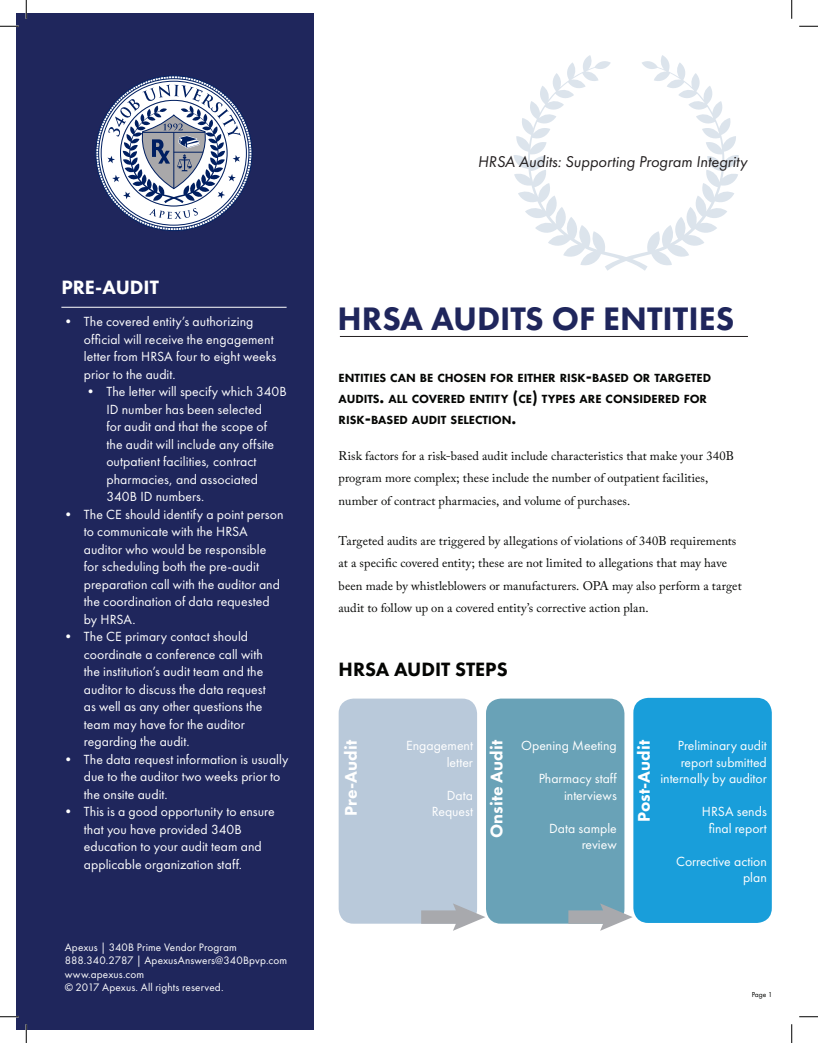
<style>
.page{position:relative;width:818px;height:1043px;background:#fff}
.page>*{position:absolute;margin:0;border:0;box-sizing:border-box;transform-origin:0 0}
.t1{font:800 33.75px "Futura PT";color:#1f265c}
.t2{font:800 20px "Futura PT";color:#040503}
.t3{font:800 20px "Futura PT";color:#fff}
.t4{font:800 17.5px "Futura PT";color:#fff}
.t5{font:italic 16.25px "Futura PT";color:#231f20}
.t6{font:13.75px/17.5px "Futura PT";letter-spacing:.005em;color:#fff}
.t7{font:12.5px/22.5px "Adobe Caslon Pro";letter-spacing:.005em;color:#040503}
.t8{font:800 12.25px/21px "Futura PT";color:#040503}
.t9{font:11.25px "Futura PT";letter-spacing:.01em;color:#fff}
.t10{font:7.5px "Futura PT";color:#040503}
.s1{font-size:17.5px}
</style>
<div class="page">
<svg style="left:513px;top:55px;width:225px;height:216px"></svg>
<div style="left:16px;top:13px;width:297px;height:1016px;background:#1f265c"></div>
<hr style="left:61px;top:307px;width:225px;height:1px;background:#fff">
<div style="left:338px;top:698px;width:139px;height:225px;background:#b9c9da;border-radius:15px"></div>
<div style="left:486px;top:698px;width:138px;height:225px;background:#69a2b7;border-radius:15px"></div>
<div style="left:633px;top:698px;width:138px;height:225px;background:#199eda;border-radius:15px"></div>
<hr style="left:340px;top:336px;width:408px;height:1px;background:#231f20">
<svg style="left:96px;top:76px;width:156px;height:154px"></svg>
<svg style="left:421px;top:903px;width:64px;height:27px"></svg>
<svg style="left:568px;top:903px;width:64px;height:27px"></svg>
<svg style="left:0;top:25px;width:19px;height:2px"></svg>
<svg style="left:799px;top:25px;width:19px;height:2px"></svg>
<svg style="left:0;top:1016px;width:19px;height:1px"></svg>
<svg style="left:799px;top:1016px;width:19px;height:1px"></svg>
<svg style="left:25px;top:0;width:2px;height:19px"></svg>
<svg style="left:25px;top:1024px;width:2px;height:18px"></svg>
<svg style="left:791px;top:0;width:1px;height:19px"></svg>
<svg style="left:791px;top:1024px;width:1px;height:18px"></svg>
<p class="t3" style="left:61px;top:274px;width:54px">PRE-AUDIT</p>
<p class="t6" style="left:84px;top:313px;width:194px;text-indent:-22px">• The covered entity’s authorizing official will receive the engagement letter from HRSA four to eight weeks prior to the audit.</p>
<p class="t6" style="left:106px;top:383px;width:182px;text-indent:-22px">• The letter will specify which 340B<br>ID number has been selected<br>for audit and that the scope of<br>the audit will include any offsite outpatient facilities, contract pharmacies, and associated<br>340B ID numbers.</p>
<p class="t6" style="left:61px;top:505px;width:224px">• The CE should identify a point person</p>
<p class="t6" style="left:84px;top:523px;width:198px">to communicate with the HRSA auditor who would be responsible for scheduling both the pre-audit preparation call with the auditor and the coordination of data requested by HRSA.</p>
<p class="t6" style="left:84px;top:628px;width:183px;text-indent:-22px">• The CE primary contact should coordinate a conference call with the institution’s audit team and the auditor to discuss the data request as well as any other questions the team may have for the auditor regarding the audit.</p>
<p class="t6" style="left:84px;top:750px;width:206px;text-indent:-22px">• The data request information is usually due to the auditor two weeks prior to the onsite audit.</p>
<p class="t6" style="left:84px;top:803px;width:192px;text-indent:-22px">• This is a good opportunity to ensure that you have provided 340B education to your audit team and applicable organization staff.</p>
<p class="t9" style="left:65px;top:940px;width:173px">Apexus | 340B Prime Vendor Program</p>
<p class="t9" style="left:65px;top:953px;width:224px">888.340.2787 | ApexusAnswers@340Bpvp.com</p>
<p class="t9" style="left:65px;top:967px;width:81px">www.apexus.com</p>
<p class="t9" style="left:65px;top:980px;width:160px">© 2017 Apexus. All rights reserved.</p>
<p class="t5" style="left:478px;top:152px;width:271px">HRSA Audits: Supporting Program Integrity</p>
<p class="t1" style="left:337px;top:297px;width:398px">HRSA AUDITS OF ENTITIES</p>
<p class="t8" style="left:338px;top:367px;width:374px">ENTITIES CAN BE CHOSEN FOR EITHER RISK<span class="s1">-</span>BASED OR TARGETED<br>AUDITS<span class="s1">.</span> ALL COVERED ENTITY <span class="s1">(</span>CE<span class="s1">)</span> TYPES ARE CONSIDERED FOR<br>RISK<span class="s1">-</span>BASED AUDIT SELECTION<span class="s1">.</span></p>
<p class="t7" style="left:338px;top:444px;width:397px">Risk factors for a risk-based audit include characteristics that make your 340B program more complex; these include the number of outpatient facilities, number of contract pharmacies, and volume of purchases.</p>
<p class="t7" style="left:338px;top:529px;width:404px">Targeted audits are triggered by allegations of violations of 340B requirements at a specific covered entity; these are not limited to allegations that may have been made by whistleblowers or manufacturers. OPA may also perform a target audit to follow up on a covered entity’s corrective action plan.</p>
<h1 class="t2" style="left:338px;top:657px;width:170px">HRSA AUDIT STEPS</h1>
<p class="t4" style="left:340px;top:815px;width:77px;rotate:-90deg">Pre-Audit</p>
<p class="t4" style="left:486px;top:837px;width:99px;rotate:-90deg">Onsite Audit</p>
<p class="t4" style="left:633px;top:822px;width:84px;rotate:-90deg">Post-Audit</p>
<p class="t6" style="left:678px;top:736px;width:90px">Preliminary audit</p>
<p class="t6" style="left:521px;top:736px;width:97px">Opening Meeting</p>
<p class="t6" style="left:538px;top:769px;width:80px">Pharmacy staff</p>
<p class="t6" style="left:564px;top:786px;width:54px">interviews</p>
<p class="t6" style="left:549px;top:819px;width:69px">Data sample</p>
<p class="t6" style="left:581px;top:835px;width:37px">review</p>
<p class="t6" style="left:406px;top:736px;width:68px">Engagement</p>
<p class="t6" style="left:446px;top:753px;width:28px">letter</p>
<p class="t6" style="left:447px;top:786px;width:28px">Data</p>
<p class="t6" style="left:431px;top:802px;width:43px">Request</p>
<p class="t6" style="left:680px;top:753px;width:88px">report submitted</p>
<p class="t6" style="left:660px;top:769px;width:108px">internally by auditor</p>
<p class="t6" style="left:702px;top:802px;width:66px">HRSA sends</p>
<p class="t6" style="left:708px;top:819px;width:60px">final report</p>
<p class="t6" style="left:676px;top:852px;width:92px">Corrective action</p>
<p class="t6" style="left:743px;top:868px;width:25px">plan</p>
<p class="t10" style="left:751px;top:990px;width:22px">Page 1</p>
</div>
